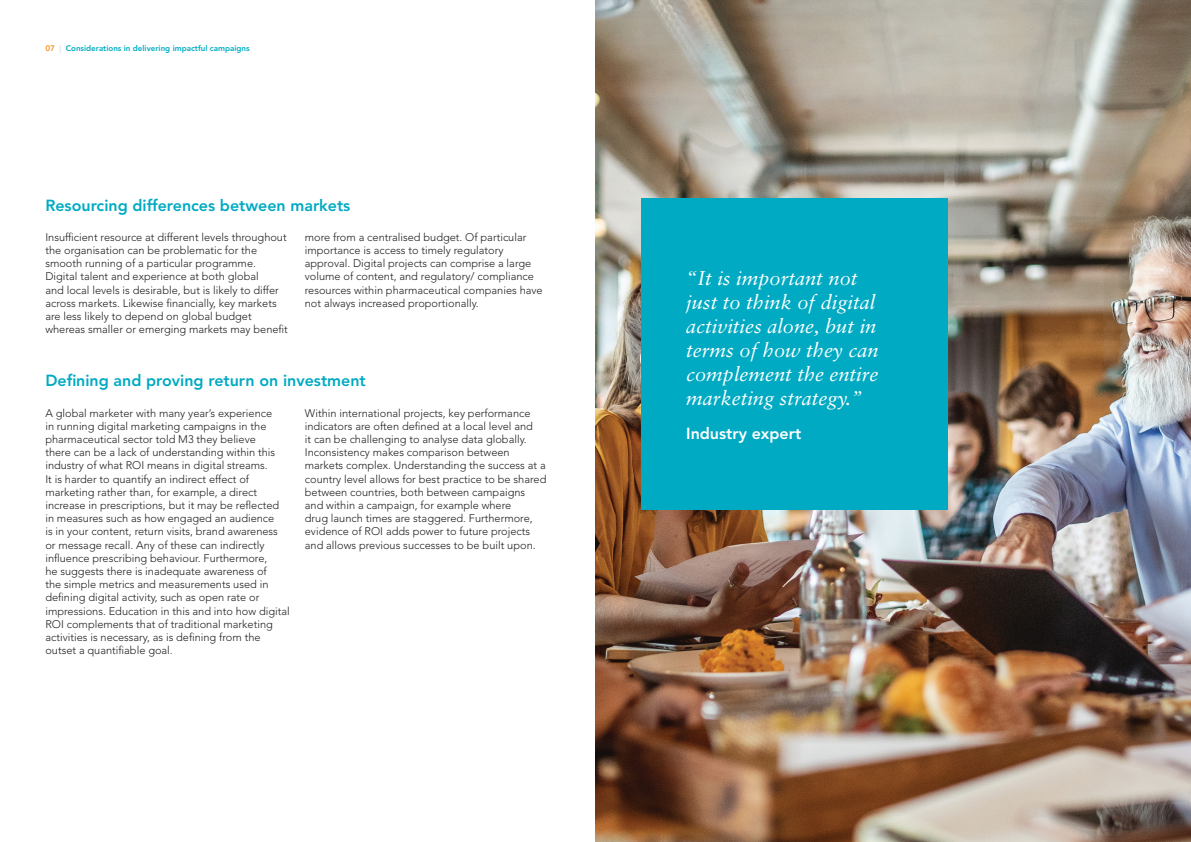
<style>
.page{position:relative;width:1191px;height:842px;background:#fff}
.page>*{position:absolute;margin:0;border:0;box-sizing:border-box;transform-origin:0 0}
.t1{font:italic 20px/24px "Sabon";color:#fff}
.t2{font:800 16px "Avenir LT Std";color:#00aac2}
.t3{font:800 16px "Avenir LT Std";color:#fff}
.t4{font:300 11px/13.2px "Avenir LT Std";color:#231f20}
.t5{font:800 8px "Avenir LT Std";color:#00aac2}
.s1{color:#f7931d}
.s2{font-weight:400;color:#c2c9cc}
</style>
<div class="page">
<img style="left:595px;top:0;width:596px;height:842px">
<div style="left:641px;top:198px;width:306px;height:312px;background:#00aac2"></div>
<p class="t5" style="left:45px;top:44px;width:206px"><span class="s1">07</span> <span class="s2">|</span> Considerations in delivering impactful campaigns</p>
<p class="t2" style="left:45px;top:195px;width:306px">Resourcing differences between markets</p>
<p class="t4" style="left:45px;top:230px;width:244px">Insufficient resource at different levels throughout the organisation can be problematic for the smooth running of a particular programme.<br>Digital talent and experience at both global<br>and local levels is desirable, but is likely to differ across markets. Likewise financially, key markets are less likely to depend on global budget whereas smaller or emerging markets may benefit</p>
<p class="t4" style="left:305px;top:230px;width:239px">more from a centralised budget. Of particular importance is access to timely regulatory approval. Digital projects can comprise a large volume of content, and regulatory/ compliance resources within pharmaceutical companies have not always increased proportionally.</p>
<p class="t2" style="left:45px;top:371px;width:322px">Defining and proving return on investment</p>
<p class="t4" style="left:45px;top:406px;width:246px">A global marketer with many year’s experience<br>in running digital marketing campaigns in the pharmaceutical sector told M3 they believe<br>there can be a lack of understanding within this industry of what ROI means in digital streams.<br>It is harder to quantify an indirect effect of marketing rather than, for example, a direct increase in prescriptions, but it may be reflected in measures such as how engaged an audience<br>is in your content, return visits, brand awareness or message recall. Any of these can indirectly influence prescribing behaviour. Furthermore,<br>he suggests there is inadequate awareness of<br>the simple metrics and measurements used in defining digital activity, such as open rate or impressions. Education in this and into how digital ROI complements that of traditional marketing activities is necessary, as is defining from the outset a quantifiable goal.</p>
<p class="t4" style="left:305px;top:406px;width:243px">Within international projects, key performance indicators are often defined at a local level and<br>it can be challenging to analyse data globally.<br>Inconsistency makes comparison between markets complex. Understanding the success at a country level allows for best practice to be shared between countries, both between campaigns and within a campaign, for example where<br>drug launch times are staggered. Furthermore, evidence of ROI adds power to future projects and allows previous successes to be built upon.</p>
<p class="t1" style="left:686px;top:266px;width:194px">“It is important not just to think of digital activities alone, but in terms of how they can complement the entire marketing strategy.”</p>
<p class="t3" style="left:686px;top:424px;width:116px">Industry expert</p>
</div>
